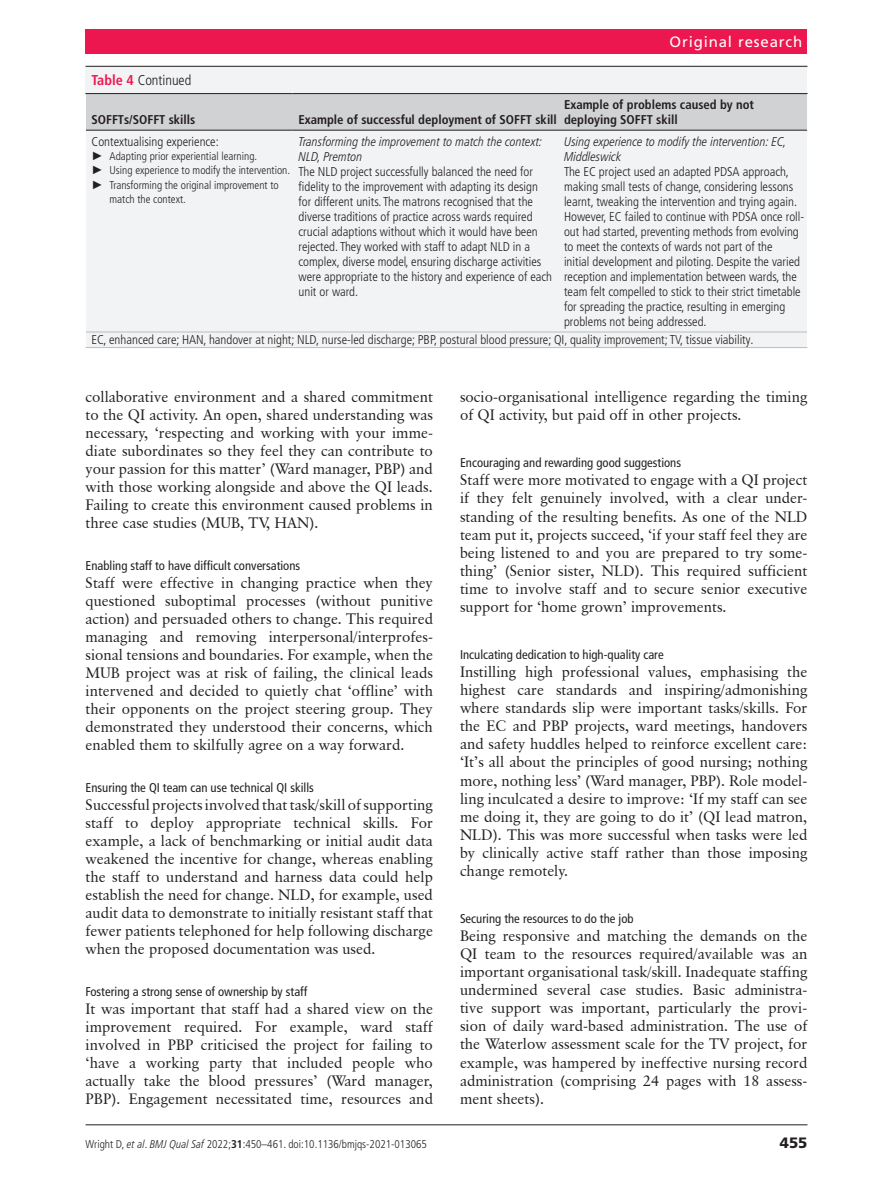
<style>
.page{position:relative;width:893px;height:1191px;background:#fff}
.page>*{position:absolute;margin:0;border:0;box-sizing:border-box;transform-origin:0 0}
.t1{font:15px/18px "Classical Garamond BT";color:#231f20;text-align:justify}
.t2{font:15px "Frutiger LT Std";letter-spacing:.055em;color:#fff}
.t3{font:900 15px "Frutiger LT Std";color:#231f20}
.t4{font:300 condensed 14.25px "Frutiger LT Pro";color:#231f20}
.t5{font:300 condensed 12.75px/15px "Frutiger LT Pro";color:#231f20}
.t6{font:condensed 12.75px "Frutiger LT Std";color:#231f20}
.t7{font:italic 300 condensed 12.75px/15px "Frutiger LT Pro";color:#231f20}
.t8{font:700 condensed 12.75px/15px "Frutiger LT Pro";color:#231f20}
.t9{font:300 condensed 11.25px "Frutiger LT Pro";color:#231f20}
.s1{font-weight:700;color:#ed174f}
.s2{font-family:"Arial";font-weight:400;font-stretch:normal;font-size:12px}
.s3{font-style:italic}
.s4{font-weight:700}
</style>
<div class="page">
<hr style="left:86px;top:1124px;width:721px;height:1px;background:#231f20">
<div style="left:86px;top:30px;width:721px;height:24px;background:#ed174f"></div>
<div style="left:86px;top:85px;width:721px;height:263px;background:#f2f3f4"></div>
<div style="left:86px;top:94px;width:721px;height:36px;background:#d1d2d4"></div>
<hr style="left:85px;top:93px;width:207px;height:1px;background:#231f20">
<hr style="left:86px;top:130px;width:207px;height:1px;background:#231f20">
<hr style="left:292px;top:93px;width:266px;height:1px;background:#231f20">
<hr style="left:292px;top:130px;width:266px;height:1px;background:#231f20">
<hr style="left:558px;top:93px;width:250px;height:1px;background:#231f20">
<hr style="left:558px;top:130px;width:249px;height:1px;background:#231f20">
<hr style="left:292px;top:332px;width:266px;height:1px;background:#bcbdc0">
<hr style="left:558px;top:332px;width:249px;height:1px;background:#bcbdc0">
<hr style="left:86px;top:332px;width:207px;height:1px;background:#bcbdc0">
<hr style="left:85px;top:347px;width:207px;height:1px;background:#bcbdc0">
<hr style="left:292px;top:347px;width:266px;height:1px;background:#bcbdc0">
<hr style="left:558px;top:347px;width:250px;height:1px;background:#bcbdc0">
<div style="left:86px;top:66px;width:721px;height:19px;background:#f2f3f4"></div>
<hr style="left:86px;top:66px;width:721px;height:1px;background:#231f20">
<p class="t2" style="left:670px;top:33px;width:134px">Original research</p>
<p class="t4" style="left:92px;top:72px;width:101px"><span class="s1">Table 4</span> Continued</p>
<p class="t8" style="left:92px;top:112px;width:105px">SOFFTs/SOFFT skills</p>
<p class="t8" style="left:298px;top:112px;width:260px">Example of successful deployment of SOFFT skill</p>
<p class="t8" style="left:564px;top:97px;width:192px">Example of problems caused by not deploying SOFFT skill</p>
<p class="t7" style="left:564px;top:134px;width:224px">Using experience to modify the intervention: EC,<br>Middleswick</p>
<p class="t5" style="left:564px;top:164px;width:242px">The EC project used an adapted PDSA approach, making small tests of change, considering lessons learnt, tweaking the intervention and trying again.<br>However, EC failed to continue with PDSA once roll&shy;out had started, preventing methods from evolving to meet the contexts of wards not part of the<br>initial development and piloting. Despite the varied reception and implementation between wards, the team felt compelled to stick to their strict timetable for spreading the practice, resulting in emerging problems not being addressed.</p>
<p class="t5" style="left:92px;top:333px;width:664px">EC, enhanced care; HAN, handover at night; NLD, nurse-led discharge; PBP, postural blood pressure; QI, quality improvement; TV, tissue viability.</p>
<p class="t7" style="left:298px;top:134px;width:245px">Transforming the improvement to match the context:<br>NLD, Premton</p>
<p class="t5" style="left:298px;top:164px;width:255px">The NLD project successfully balanced the need for fidelity to the improvement with adapting its design for different units. The matrons recognised that the diverse traditions of practice across wards required crucial adaptions without which it would have been rejected. They worked with staff to adapt NLD in a complex, diverse model, ensuring discharge activities were appropriate to the history and experience of each unit or ward.</p>
<p class="t5" style="left:92px;top:134px;width:129px">Contextualising experience:</p>
<p class="t9" style="left:91px;top:150px;width:167px"><span class="s2">►</span> Adapting prior experiential learning.</p>
<p class="t9" style="left:91px;top:164px;width:200px"><span class="s2">►</span> Using experience to modify the intervention.</p>
<p class="t9" style="left:91px;top:178px;width:189px"><span class="s2">►</span> Transforming the original improvement to</p>
<p class="t9" style="left:110px;top:193px;width:78px">match the context.</p>
<p class="t1" style="left:86px;top:388px;width:349px">collaborative environment and a shared commitment to the QI activity. An open, shared understanding was necessary, ‘respecting and working with your imme&shy;diate subordinates so they feel they can contribute to your passion for this matter’ (Ward manager, PBP) and with those working alongside and above the QI leads.<br>Failing to create this environment caused problems in three case studies (MUB, TV, HAN).</p>
<p class="t6" style="left:86px;top:558px;width:216px">Enabling staff to have difficult conversations</p>
<p class="t1" style="left:86px;top:574px;width:349px">Staff were effective in changing practice when they questioned suboptimal processes (without punitive action) and persuaded others to change. This required managing and removing interpersonal/interprofes&shy;sional tensions and boundaries. For example, when the MUB project was at risk of failing, the clinical leads intervened and decided to quietly chat ‘offline’ with their opponents on the project steering group. They demonstrated they understood their concerns, which enabled them to skilfully agree on a way forward.</p>
<p class="t6" style="left:86px;top:780px;width:230px">Ensuring the QI team can use technical QI skills</p>
<p class="t1" style="left:86px;top:795px;width:349px">Successful projects involved that task/skill of supporting staff to deploy appropriate technical skills. For example, a lack of benchmarking or initial audit data weakened the incentive for change, whereas enabling the staff to understand and harness data could help establish the need for change. NLD, for example, used audit data to demonstrate to initially resistant staff that fewer patients telephoned for help following discharge when the proposed documentation was used.</p>
<p class="t6" style="left:86px;top:984px;width:223px">Fostering a strong sense of ownership by staff</p>
<p class="t1" style="left:86px;top:999px;width:349px">It was important that staff had a shared view on the improvement required. For example, ward staff involved in PBP criticised the project for failing to ‘have a working party that included people who actually take the blood pressures’ (Ward manager, PBP). Engagement necessitated time, resources and</p>
<p class="t1" style="left:460px;top:388px;width:349px">socio-organisational intelligence regarding the timing of QI activity, but paid off in other projects.</p>
<p class="t6" style="left:460px;top:455px;width:223px">Encouraging and rewarding good suggestions</p>
<p class="t1" style="left:460px;top:471px;width:349px">Staff were more motivated to engage with a QI project if they felt genuinely involved, with a clear under&shy;standing of the resulting benefits. As one of the NLD team put it, projects succeed, ‘if your staff feel they are being listened to and you are prepared to try some&shy;thing’ (Senior sister, NLD). This required sufficient time to involve staff and to secure senior executive support for ‘home grown’ improvements.</p>
<p class="t6" style="left:460px;top:647px;width:205px">Inculcating dedication to high-quality care</p>
<p class="t1" style="left:460px;top:662px;width:349px">Instilling high professional values, emphasising the highest care standards and inspiring/admonishing where standards slip were important tasks/skills. For the EC and PBP projects, ward meetings, handovers and safety huddles helped to reinforce excellent care: ‘It’s all about the principles of good nursing; nothing more, nothing less’ (Ward manager, PBP). Role model&shy;ling inculcated a desire to improve: ‘If my staff can see me doing it, they are going to do it’ (QI lead matron, NLD). This was more successful when tasks were led by clinically active staff rather than those imposing change remotely.</p>
<p class="t6" style="left:460px;top:911px;width:175px">Securing the resources to do the job</p>
<p class="t1" style="left:460px;top:926px;width:349px">Being responsive and matching the demands on the QI team to the resources required/available was an important organisational task/skill. Inadequate staffing undermined several case studies. Basic administra&shy;tive support was important, particularly the provi&shy;sion of daily ward-based administration. The use of the Waterlow assessment scale for the TV project, for example, was hampered by ineffective nursing record administration (comprising 24 pages with 18 assess&shy;ment sheets).</p>
<p class="t9" style="left:86px;top:1137px;width:343px">Wright D, <span class="s3">et al</span>. <span class="s3">BMJ Qual Saf</span> 2022;<span class="s4">31</span>:450–461. doi:10.1136/bmjqs-2021-013065</p>
<p class="t3" style="left:780px;top:1133px;width:29px">455</p>
</div>
